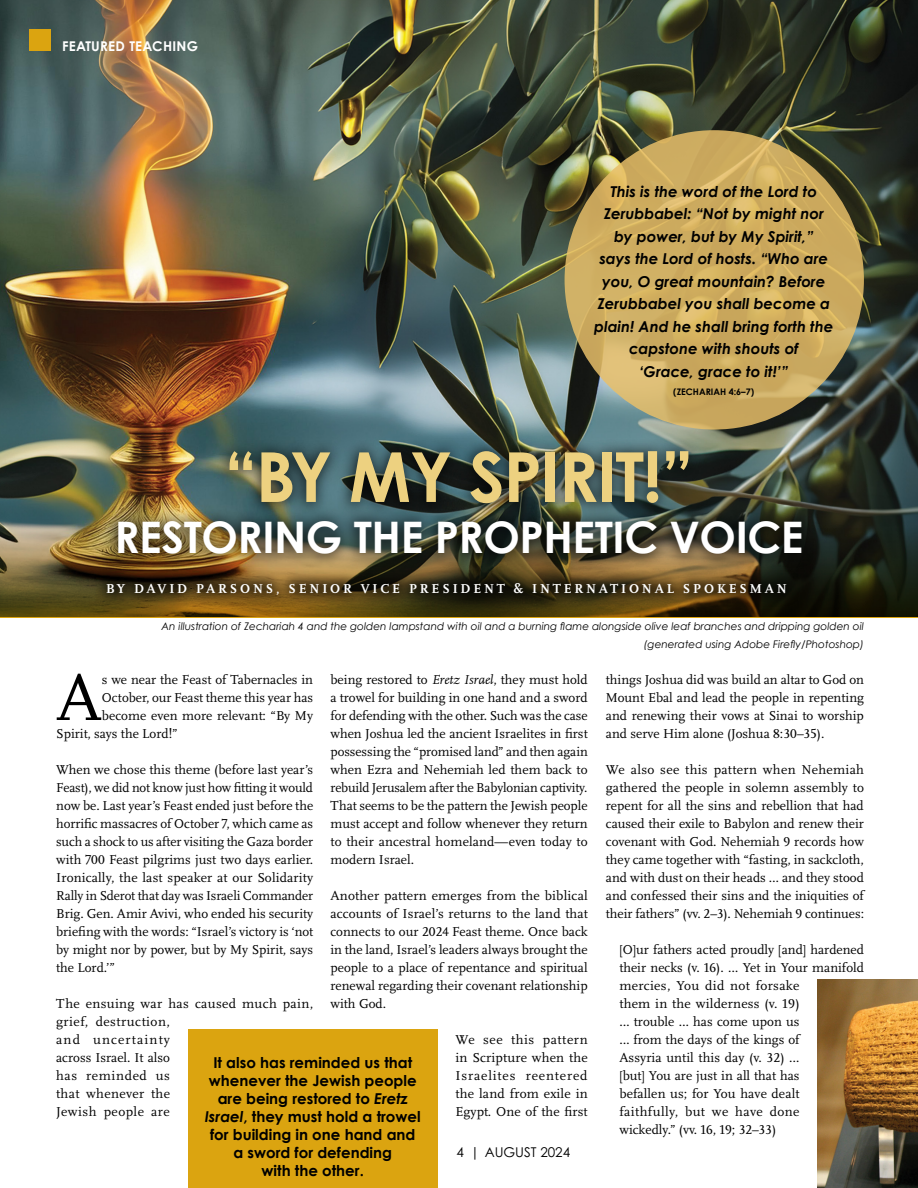
<style>
.page{position:relative;width:918px;height:1188px;background:#fff}
.page>*{position:absolute;margin:0;border:0;box-sizing:border-box;transform-origin:0 0}
.t1{font:700 69px "Century Gothic Pro";letter-spacing:-.02em;color:#edd180}
.t2{font:68.1px "Scala Pro";color:#000}
.t3{font:700 43.5px "Century Gothic";letter-spacing:-.01em;color:#fff}
.t4{font:italic 700 15px/22.5px "Century Gothic";color:#000;text-align:center}
.t5{font:700 15px/18px "Century Gothic";color:#000;text-align:center}
.t6{font:13.5px/18px "Scala Pro";color:#000;text-align:justify}
.t7{font:13.5px/18px "Scala Pro";letter-spacing:.03em;color:#000}
.t8{font:700 13.5px "Scala Pro";letter-spacing:.21em;color:#fff}
.t9{font:700 13.5px "Century Gothic Pro";letter-spacing:.02em;color:#fff}
.t10{font:13.5px "Century Gothic Pro";color:#000}
.t11{font:italic 10.5px/18px "Century Gothic";color:#000;text-align:right}
.t12{font:700 9px "Century Gothic";color:#000}
.s1{font-style:italic}
</style>
<div class="page">
<img style="left:0;top:0;width:918px;height:528px">
<svg style="left:0;top:528px;width:918px;height:89px;background:#493f1e"></svg>
<div style="left:29px;top:29px;width:22px;height:22px;background:#dba410"></div>
<div style="left:103px;top:438px;width:712px;height:131px;background:#000;opacity:.75"></div>
<div style="left:93px;top:568px;width:708px;height:41px;background:#000;opacity:.75"></div>
<div style="left:188px;top:1029px;width:250px;height:159px;background:#dba410"></div>
<svg style="left:565px;top:130px;width:299px;height:300px;background:#cead61"></svg>
<img style="left:818px;top:979px;width:100px;height:209px">
<p class="t9" style="left:62px;top:38px;width:138px">FEATURED TEACHING</p>
<p class="t4" style="left:594px;top:179px;width:241px">This is the word of the Lord to<br>Zerubbabel: “Not by might nor by power, but by My Spirit,”<br>says the Lord of hosts. “Who are you, O great mountain? Before<br>Zerubbabel you shall become a plain! And he shall bring forth the capstone with shouts of<br>‘Grace, grace to it!’”</p>
<p class="t12" style="left:673px;top:385px;width:82px">(ZECHARIAH 4:6–7)</p>
<h1 class="t1" style="left:224px;top:434px;width:471px">“BY MY SPIRIT!”</h1>
<h3 class="t3" style="left:115px;top:504px;width:691px">RESTORING THE PROPHETIC VOICE</h3>
<p class="t8" style="left:106px;top:580px;width:682px">BY DAVID PARSONS, SENIOR VICE PRESIDENT &amp; INTERNATIONAL SPOKESMAN</p>
<p class="t11" style="left:162px;top:617px;width:704px">An illustration of Zechariah 4 and the golden lampstand with oil and a burning flame alongside olive leaf branches and dripping golden oil (generated using Adobe Firefly/Photoshop)</p>
<h2 class="t2" style="left:56px;top:659px;width:47px">A</h2>
<p class="t6" style="left:102px;top:671px;width:213px">s we near the Feast of Tabernacles in</p>
<p class="t6" style="left:330px;top:671px;width:259px">being restored to <span class="s1">Eretz Israel</span>, they must hold a trowel for building in one hand and a sword for defending with the other. Such was the case when Joshua led the ancient Israelites in first possessing the “promised land” and then again when Ezra and Nehemiah led them back to rebuild Jerusalem after the Babylonian captivity.<br>That seems to be the pattern the Jewish people must accept and follow whenever they return to their ancestral homeland—even today to modern Israel.</p>
<p class="t6" style="left:330px;top:887px;width:259px">Another pattern emerges from the biblical accounts of Israel’s returns to the land that connects to our 2024 Feast theme. Once back in the land, Israel’s leaders always brought the people to a place of repentance and spiritual renewal regarding their covenant relationship with God.</p>
<p class="t6" style="left:456px;top:1031px;width:134px">We see this pattern in Scripture when the Israelites reentered the land from exile in Egypt. One of the first</p>
<p class="t6" style="left:102px;top:689px;width:213px">October, our Feast theme this year has</p>
<p class="t6" style="left:102px;top:707px;width:213px">become even more relevant: “By My</p>
<p class="t6" style="left:56px;top:725px;width:123px">Spirit, says the Lord!”</p>
<p class="t6" style="left:56px;top:761px;width:259px">When we chose this theme (before last year’s Feast), we did not know just how fitting it would now be. Last year’s Feast ended just before the horrific massacres of October 7, which came as such a shock to us after visiting the Gaza border with 700 Feast pilgrims just two days earlier.<br>Ironically, the last speaker at our Solidarity Rally in Sderot that day was Israeli Commander Brig. Gen. Amir Avivi, who ended his security briefing with the words: “Israel’s victory is ‘not by might nor by power, but by My Spirit, says the Lord.’”</p>
<p class="t7" style="left:56px;top:995px;width:258px">The ensuing war has caused much pain, grief, destruction,<br>and uncertainty<br>across Israel. It also<br>has reminded us<br>that whenever the<br>Jewish people are</p>
<p class="t5" style="left:205px;top:1052px;width:218px">It also has reminded us that whenever the Jewish people are being restored to <span class="s1">Eretz<br>Israel</span>, they must hold a trowel for building in one hand and a sword for defending<br>with the other.</p>
<p class="t10" style="left:457px;top:1144px;width:115px">4 | AUGUST 2024</p>
<p class="t6" style="left:606px;top:671px;width:260px">things Joshua did was build an altar to God on Mount Ebal and lead the people in repenting and renewing their vows at Sinai to worship and serve Him alone (Joshua 8:30–35).</p>
<p class="t6" style="left:606px;top:761px;width:260px">We also see this pattern when Nehemiah gathered the people in solemn assembly to repent for all the sins and rebellion that had caused their exile to Babylon and renew their covenant with God. Nehemiah 9 records how they came together with “fasting, in sackcloth, and with dust on their heads … and they stood and confessed their sins and the iniquities of their fathers” (vv. 2–3). Nehemiah 9 continues:</p>
<p class="t6" style="left:619px;top:941px;width:246px;text-align:left">[O]ur fathers acted proudly [and] hardened their necks (v. 16). … Yet in Your manifold mercies, You did not forsake<br>them in the wilderness (v. 19)<br>… trouble … has come upon us<br>… from the days of the kings of<br>Assyria until this day (v. 32) …<br>[but] You are just in all that has<br>befallen us; for You have dealt<br>faithfully, but we have done<br>wickedly.” (vv. 16, 19; 32–33)</p>
</div>
